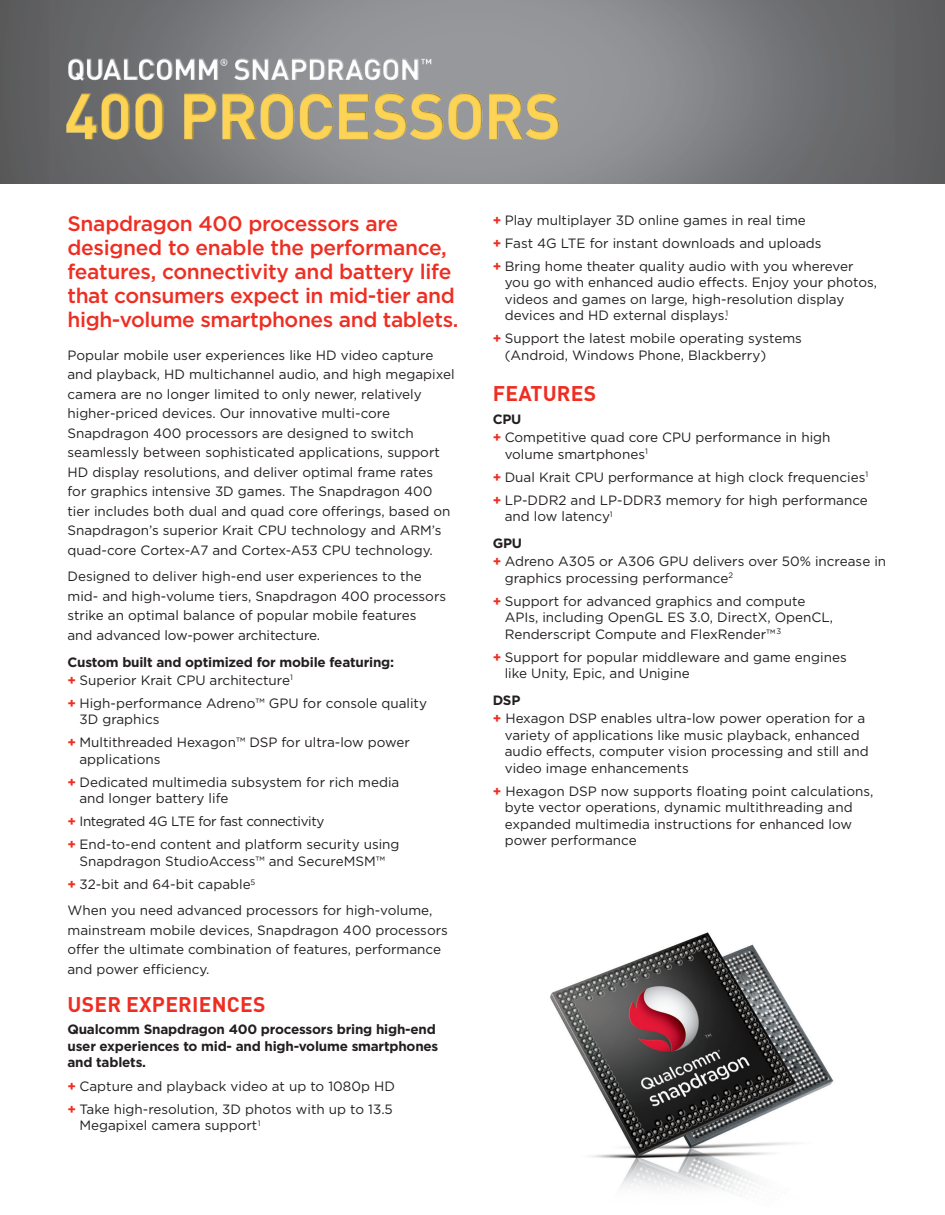
<style>
.page{position:relative;width:945px;height:1215px;background:#fff}
.page>*{position:absolute;margin:0;border:0;box-sizing:border-box;transform-origin:0 0}
.Intro_Copy{font:500 21px/24px "Gotham";letter-spacing:-.02em;color:#ee2e22}
.All_Cap_Headline{font:700 21px "DINOT";letter-spacing:.01em;color:#ee2e22}
.Body_Bullet{font:13.5px/16.5px "Gotham";color:#231f20}
.Body_Copy{font:13.5px/19.5px "Gotham";color:#231f20}
.Subhead{font:700 13.5px/16.5px "Gotham";letter-spacing:-.015em;color:#231f20}
.Body_Bullet-2{font:13.5px "Gotham";letter-spacing:-.03em;color:#231f20}
.s1{font-weight:700;color:#ee2e22}
</style>
<div class="page">
<img style="left:0;top:0;width:945px;height:183px">
<img style="left:550px;top:932px;width:284px;height:261px">
<img style="left:33px;top:19px;width:555px;height:164px">
<p class="Intro_Copy" style="left:68px;top:211px;width:392px">Snapdragon 400 processors are designed to enable the performance, features, connectivity and battery life that consumers expect in mid-tier and high-volume smartphones and tablets.</p>
<p class="Body_Copy" style="left:68px;top:345px;width:389px">Popular mobile user experiences like HD video capture and playback, HD multichannel audio, and high megapixel camera are no longer limited to only newer, relatively higher-priced devices. Our innovative multi-core Snapdragon 400 processors are designed to switch seamlessly between sophisticated applications, support HD display resolutions, and deliver optimal frame rates for graphics intensive 3D games. The Snapdragon 400 tier includes both dual and quad core offerings, based on Snapdragon’s superior Krait CPU technology and ARM’s quad-core Cortex-A7 and Cortex-A53 CPU technology.</p>
<p class="Body_Copy" style="left:68px;top:566px;width:380px">Designed to deliver high-end user experiences to the mid- and high-volume tiers, Snapdragon 400 processors strike an optimal balance of popular mobile features<br>and advanced low-power architecture.</p>
<p class="Subhead" style="left:68px;top:654px;width:328px">Custom built and optimized for mobile featuring:</p>
<p class="Body_Bullet" style="left:68px;top:672px;width:227px"><span class="s1">+</span> Superior Krait CPU architecture<sup>1</sup></p>
<p class="Body_Bullet" style="left:80px;top:695px;width:349px;text-indent:-12px"><span class="s1">+</span> High-performance Adreno™ GPU for console quality<br>3D graphics</p>
<p class="Body_Bullet" style="left:80px;top:734px;width:332px;text-indent:-12px"><span class="s1">+</span> Multithreaded Hexagon™ DSP for ultra-low power applications</p>
<p class="Body_Bullet" style="left:80px;top:774px;width:321px;text-indent:-12px"><span class="s1">+</span> Dedicated multimedia subsystem for rich media and longer battery life</p>
<p class="Body_Bullet-2" style="left:68px;top:814px;width:258px"><span class="s1">+</span> Integrated 4G LTE for fast connectivity</p>
<p class="Body_Bullet" style="left:68px;top:836px;width:334px;text-align:center"><span class="s1">+</span> End-to-end content and platform security using<br>Snapdragon StudioAccess™ and SecureMSM™</p>
<p class="Body_Bullet" style="left:68px;top:876px;width:189px"><span class="s1">+</span> 32-bit and 64-bit capable<sup>5</sup></p>
<p class="Body_Copy" style="left:68px;top:901px;width:382px">When you need advanced processors for high-volume, mainstream mobile devices, Snapdragon 400 processors offer the ultimate combination of features, performance and power efficiency.</p>
<p class="All_Cap_Headline" style="left:68px;top:991px;width:199px">USER EXPERIENCES</p>
<p class="Subhead" style="left:68px;top:1021px;width:372px">Qualcomm Snapdragon 400 processors bring high-end user experiences to mid- and high-volume smartphones and tablets.</p>
<p class="Body_Bullet" style="left:68px;top:1077px;width:329px"><span class="s1">+</span> Capture and playback video at up to 1080p HD</p>
<p class="Body_Bullet" style="left:80px;top:1100px;width:315px;text-indent:-12px"><span class="s1">+</span> Take high-resolution, 3D photos with up to 13.5<br>Megapixel camera support<sup>1</sup></p>
<p class="Body_Bullet" style="left:493px;top:211px;width:315px"><span class="s1">+</span> Play multiplayer 3D online games in real time</p>
<p class="Body_Bullet" style="left:493px;top:234px;width:330px"><span class="s1">+</span> Fast 4G LTE for instant downloads and uploads</p>
<p class="Body_Bullet" style="left:505px;top:257px;width:374px;text-indent:-12px"><span class="s1">+</span> Bring home theater quality audio with you wherever you go with enhanced audio effects. Enjoy your photos, videos and games on large, high-resolution display devices and HD external displays.<sup>1</sup></p>
<p class="Body_Bullet" style="left:505px;top:330px;width:299px;text-indent:-12px"><span class="s1">+</span> Support the latest mobile operating systems (Android, Windows Phone, Blackberry)</p>
<p class="All_Cap_Headline" style="left:493px;top:380px;width:105px">FEATURES</p>
<p class="Subhead" style="left:493px;top:411px;width:30px">CPU</p>
<p class="Body_Bullet" style="left:505px;top:429px;width:327px;text-indent:-12px"><span class="s1">+</span> Competitive quad core CPU performance in high volume smartphones<sup>1</sup></p>
<p class="Body_Bullet" style="left:493px;top:469px;width:377px"><span class="s1">+</span> Dual Krait CPU performance at high clock frequencies<sup>1</sup></p>
<p class="Body_Bullet" style="left:505px;top:492px;width:365px;text-indent:-12px"><span class="s1">+</span> LP-DDR2 and LP-DDR3 memory for high performance and low latency<sup>1</sup></p>
<p class="Subhead" style="left:493px;top:535px;width:31px">GPU</p>
<p class="Body_Bullet" style="left:505px;top:553px;width:383px;text-indent:-12px"><span class="s1">+</span> Adreno A305 or A306 GPU delivers over 50% increase in graphics processing performance<sup>2</sup></p>
<p class="Body_Bullet" style="left:505px;top:593px;width:330px;text-indent:-12px"><span class="s1">+</span> Support for advanced graphics and compute<br>APIs, including OpenGL ES 3.0, DirectX, OpenCL,<br>Renderscript Compute and FlexRender™<sup>3</sup></p>
<p class="Body_Bullet" style="left:505px;top:649px;width:344px;text-indent:-12px"><span class="s1">+</span> Support for popular middleware and game engines like Unity, Epic, and Unigine</p>
<p class="Subhead" style="left:493px;top:692px;width:29px">DSP</p>
<p class="Body_Bullet" style="left:505px;top:710px;width:365px;text-indent:-12px"><span class="s1">+</span> Hexagon DSP enables ultra-low power operation for a variety of applications like music playback, enhanced audio effects, computer vision processing and still and video image enhancements</p>
<p class="Body_Bullet" style="left:505px;top:783px;width:370px;text-indent:-12px"><span class="s1">+</span> Hexagon DSP now supports floating point calculations, byte vector operations, dynamic multithreading and expanded multimedia instructions for enhanced low power performance</p>
</div>
